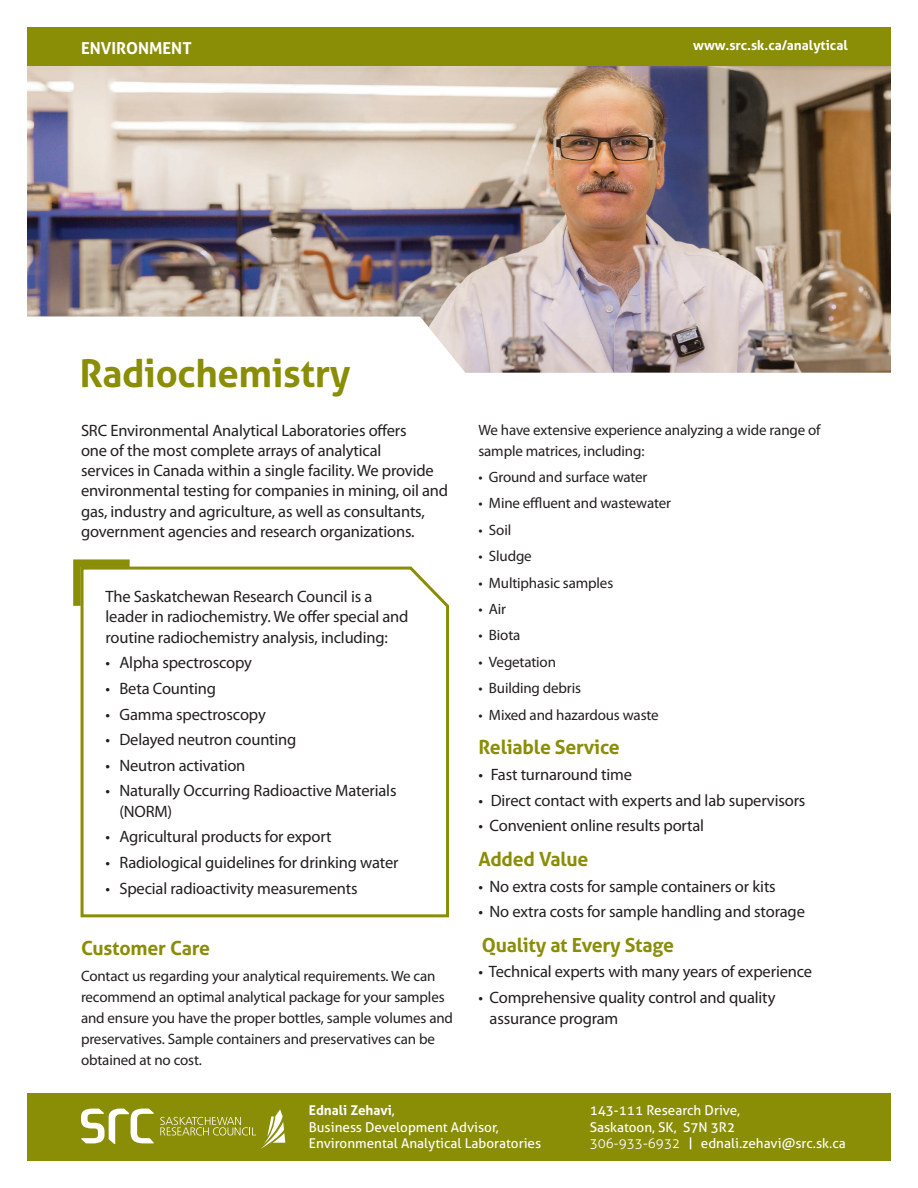
<style>
.page{position:relative;width:918px;height:1188px;background:#fff}
.page>*{position:absolute;margin:0;border:0;box-sizing:border-box;transform-origin:0 0}
.t1{font:700 38.25px "Aller";letter-spacing:-.01em;color:#8a8d06}
.t2{font:700 19.5px "Aller";letter-spacing:-.01em;color:#8a8d06}
.t3{font:16.5px/20.2px "Myriad Pro";letter-spacing:-.01em;color:#231f20}
.t4{font:700 16.5px "Aller";color:#fff}
.t5{font:15px/21px "Myriad Pro";letter-spacing:-.01em;color:#231f20}
.t6{font:13.5px/16.5px "Aller";color:#fff}
.t7{font:700 13.5px "Aller";color:#fff}
.t8{font:300 13.5px "Aller";color:#fff}
.s1{font-weight:700}
</style>
<div class="page">
<img style="left:27px;top:65px;width:864px;height:308px">
<div style="left:27px;top:27px;width:864px;height:38px;background:#8a8d06"></div>
<div style="left:27px;top:1094px;width:864px;height:67px;background:#8a8d06"></div>
<svg style="left:81px;top:1109px;width:73px;height:35px"></svg>
<svg style="left:160px;top:1109px;width:125px;height:40px"></svg>
<svg style="left:690px;top:1137px;width:1px;height:12px"></svg>
<svg style="left:80px;top:566px;width:369px;height:352px"></svg>
<svg style="left:73px;top:559px;width:64px;height:54px"></svg>
<p class="t4" style="left:81px;top:38px;width:112px">ENVIRONMENT</p>
<p class="t7" style="left:693px;top:37px;width:156px">www.src.sk.ca/analytical</p>
<h1 class="t1" style="left:80px;top:350px;width:273px">Radiochemistry</h1>
<p class="t3" style="left:81px;top:420px;width:369px">SRC Environmental Analytical Laboratories offers<br>one of the most complete arrays of analytical<br>services in Canada within a single facility. We provide environmental testing for companies in mining, oil and gas, industry and agriculture, as well as consultants, government agencies and research organizations.</p>
<p class="t3" style="left:106px;top:586px;width:305px">The Saskatchewan Research Council is a leader in radiochemistry. We offer special and routine radiochemistry analysis, including:</p>
<p class="t3" style="left:106px;top:652px;width:148px">• Alpha spectroscopy</p>
<p class="t3" style="left:106px;top:678px;width:112px">• Beta Counting</p>
<p class="t3" style="left:106px;top:704px;width:162px">• Gamma spectroscopy</p>
<p class="t3" style="left:106px;top:729px;width:192px">• Delayed neutron counting</p>
<p class="t3" style="left:106px;top:755px;width:141px">• Neutron activation</p>
<p class="t3" style="left:119px;top:781px;width:279px;text-indent:-14px">• Naturally Occurring Radioactive Materials (NORM)</p>
<p class="t3" style="left:106px;top:826px;width:227px">• Agricultural products for export</p>
<p class="t3" style="left:106px;top:852px;width:295px">• Radiological guidelines for drinking water</p>
<p class="t3" style="left:106px;top:878px;width:254px">• Special radioactivity measurements</p>
<p class="t2" style="left:81px;top:936px;width:130px">Customer Care</p>
<p class="t5" style="left:81px;top:965px;width:374px">Contact us regarding your analytical requirements. We can recommend an optimal analytical package for your samples and ensure you have the proper bottles, sample volumes and preservatives. Sample containers and preservatives can be obtained at no cost.</p>
<p class="t5" style="left:478px;top:419px;width:344px">We have extensive experience analyzing a wide range of sample matrices, including:</p>
<p class="t5" style="left:478px;top:466px;width:171px">• Ground and surface water</p>
<p class="t5" style="left:478px;top:493px;width:194px">• Mine effluent and wastewater</p>
<p class="t5" style="left:478px;top:519px;width:34px">• Soil</p>
<p class="t5" style="left:478px;top:545px;width:55px">• Sludge</p>
<p class="t5" style="left:478px;top:572px;width:136px">• Multiphasic samples</p>
<p class="t5" style="left:478px;top:598px;width:29px">• Air</p>
<p class="t5" style="left:478px;top:625px;width:43px">• Biota</p>
<p class="t5" style="left:478px;top:651px;width:79px">• Vegetation</p>
<p class="t5" style="left:478px;top:677px;width:104px">• Building debris</p>
<p class="t5" style="left:478px;top:704px;width:182px">• Mixed and hazardous waste</p>
<p class="t2" style="left:478px;top:735px;width:143px">Reliable Service</p>
<p class="t3" style="left:478px;top:764px;width:155px">• Fast turnaround time</p>
<p class="t3" style="left:478px;top:790px;width:329px">• Direct contact with experts and lab supervisors</p>
<p class="t3" style="left:478px;top:815px;width:227px">• Convenient online results portal</p>
<p class="t2" style="left:478px;top:847px;width:112px">Added Value</p>
<p class="t3" style="left:478px;top:876px;width:299px">• No extra costs for sample containers or kits</p>
<p class="t3" style="left:478px;top:901px;width:328px">• No extra costs for sample handling and storage</p>
<p class="t2" style="left:482px;top:933px;width:194px">Quality at Every Stage</p>
<p class="t3" style="left:478px;top:962px;width:335px">• Technical experts with many years of experience</p>
<p class="t3" style="left:490px;top:987px;width:287px;line-height:21px;text-indent:-11px">• Comprehensive quality control and quality assurance program</p>
<p class="t6" style="left:309px;top:1102px;width:234px"><span class="s1">Ednali Zehavi</span>,<br>Business Development Advisor,<br>Environmental Analytical Laboratories</p>
<p class="t6" style="left:590px;top:1102px;width:152px">143-111 Research Drive,<br>Saskatoon, SK, S7N 3R2</p>
<p class="t8" style="left:590px;top:1135px;width:92px">306-933-6932</p>
<p class="t6" style="left:701px;top:1135px;width:146px">ednali.zehavi@src.sk.ca</p>
</div>
